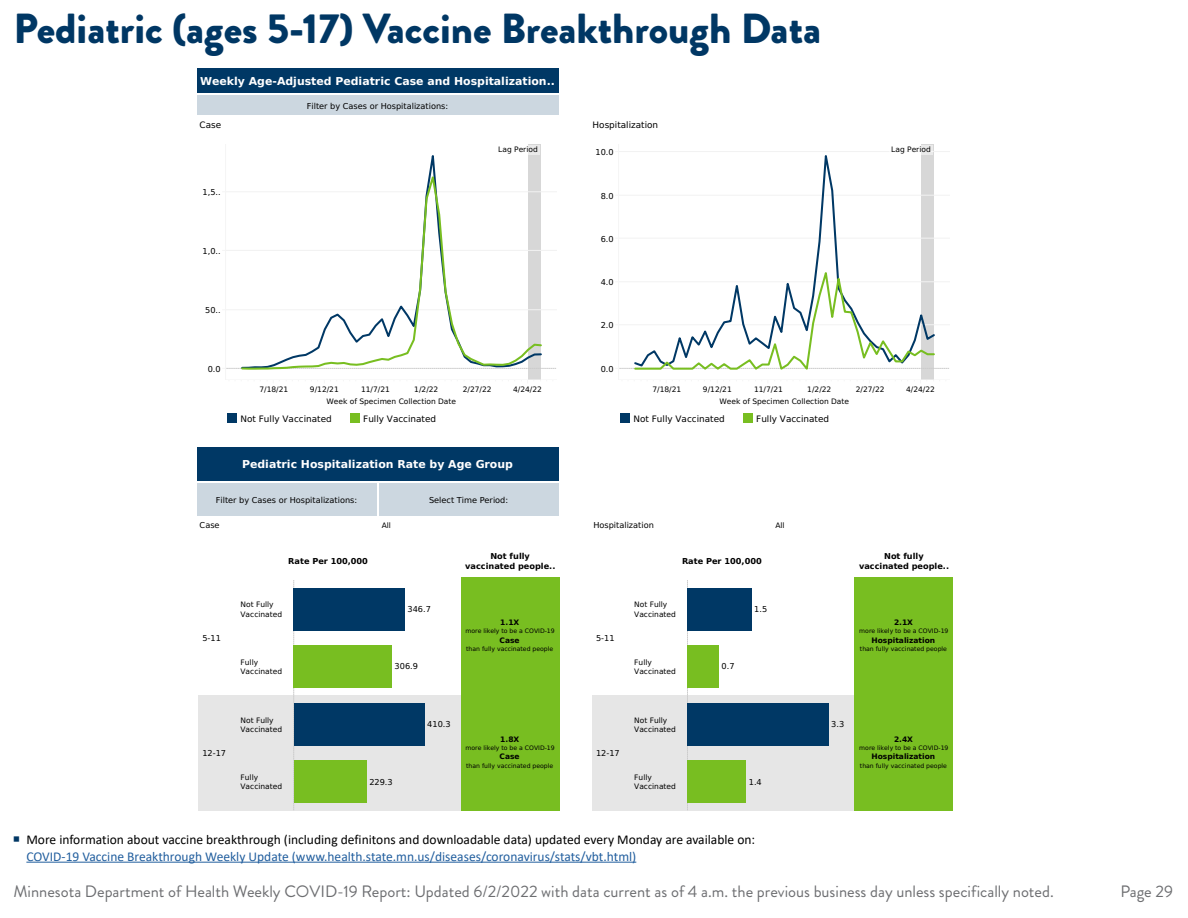
<style>
.page{position:relative;width:1188px;height:918px;background:#fff}
.page>*{position:absolute;margin:0;border:0;box-sizing:border-box;transform-origin:0 0}
.Sectionehad__H3{font:900 42px "Brandon Grotesque";color:#003764}
.t1{font:16.5px "Brandon Grotesque";color:#6d6e71}
.t2{font:13.5px/16.2px "Calibri";color:#000}
.t3{font:700 10.95px "DejaVu Sans";color:#fff}
.t4{font:8.85px "DejaVu Sans";color:#000}
.t5{font:8.25px "DejaVu Sans";color:#000}
.t6{font:700 8.25px/10.2px "DejaVu Sans";color:#000;text-align:center}
.t7{font:7.5px/9.6px "DejaVu Sans";color:#000}
.t8{font:700 7.5px "DejaVu Sans";color:#000}
.t9{font:6.15px "DejaVu Sans";color:#000}
.s1{color:#215e9e}
</style>
<div class="page">
<div style="left:921px;top:144px;width:13px;height:236px;background:#d7d7d7"></div>
<hr style="left:619px;top:238px;width:331px;height:1px;background:#f2f2f2">
<hr style="left:619px;top:195px;width:331px;height:1px;background:#f2f2f2">
<hr style="left:619px;top:151px;width:331px;height:1px;background:#f2f2f2">
<svg style="left:816px;top:154px;width:117px;height:109px"></svg>
<svg style="left:618px;top:263px;width:331px;height:107px"></svg>
<div style="left:889px;top:145px;width:44px;height:9px;background:#fff;opacity:.5"></div>
<hr style="left:619px;top:380px;width:331px;height:1px;background:#f5f5f5">
<hr style="left:619px;top:144px;width:1px;height:236px;background:#f5f5f5">
<div style="left:621px;top:413px;width:9px;height:10px;background:#003865"></div>
<div style="left:743px;top:413px;width:10px;height:10px;background:#78be21"></div>
<div style="left:528px;top:144px;width:13px;height:236px;background:#d7d7d7"></div>
<hr style="left:226px;top:309px;width:331px;height:1px;background:#f2f2f2">
<hr style="left:226px;top:250px;width:331px;height:1px;background:#f2f2f2">
<hr style="left:226px;top:191px;width:331px;height:1px;background:#f2f2f2">
<svg style="left:225px;top:368px;width:331px;height:1px"></svg>
<svg style="left:240px;top:168px;width:303px;height:202px"></svg>
<div style="left:496px;top:145px;width:44px;height:9px;background:#fff;opacity:.5"></div>
<hr style="left:226px;top:380px;width:331px;height:1px;background:#f5f5f5">
<hr style="left:226px;top:144px;width:1px;height:236px;background:#f5f5f5">
<div style="left:197px;top:68px;width:361px;height:25px;background:#003865"></div>
<div style="left:197px;top:96px;width:361px;height:19px;background:#ccd7e0"></div>
<div style="left:228px;top:413px;width:9px;height:10px;background:#003865"></div>
<div style="left:350px;top:413px;width:10px;height:10px;background:#78be21"></div>
<div style="left:592px;top:695px;width:38px;height:115px;background:#e6e6e6"></div>
<div style="left:630px;top:695px;width:57px;height:58px;background:#e6e6e6"></div>
<div style="left:630px;top:753px;width:57px;height:57px;background:#e6e6e6"></div>
<div style="left:687px;top:695px;width:168px;height:58px;background:#e6e6e6"></div>
<div style="left:687px;top:753px;width:168px;height:57px;background:#e6e6e6"></div>
<svg style="left:687px;top:580px;width:1px;height:230px"></svg>
<div style="left:687px;top:645px;width:32px;height:43px;background:#78be21"></div>
<div style="left:687px;top:588px;width:65px;height:42px;background:#003865"></div>
<div style="left:687px;top:760px;width:59px;height:43px;background:#78be21"></div>
<div style="left:687px;top:703px;width:142px;height:43px;background:#003865"></div>
<div style="left:855px;top:577px;width:98px;height:233px;background:#78be21"></div>
<div style="left:198px;top:695px;width:38px;height:115px;background:#e6e6e6"></div>
<div style="left:236px;top:695px;width:58px;height:58px;background:#e6e6e6"></div>
<div style="left:236px;top:753px;width:58px;height:57px;background:#e6e6e6"></div>
<div style="left:294px;top:695px;width:167px;height:58px;background:#e6e6e6"></div>
<div style="left:294px;top:753px;width:167px;height:57px;background:#e6e6e6"></div>
<svg style="left:294px;top:580px;width:1px;height:115px"></svg>
<div style="left:294px;top:645px;width:98px;height:43px;background:#78be21"></div>
<div style="left:294px;top:588px;width:111px;height:42px;background:#003865"></div>
<div style="left:294px;top:760px;width:73px;height:43px;background:#78be21"></div>
<div style="left:294px;top:703px;width:131px;height:43px;background:#003865"></div>
<div style="left:461px;top:577px;width:99px;height:233px;background:#78be21"></div>
<div style="left:197px;top:448px;width:361px;height:33px;background:#003865"></div>
<div style="left:197px;top:484px;width:179px;height:32px;background:#ccd7e0"></div>
<div style="left:379px;top:484px;width:179px;height:32px;background:#ccd7e0"></div>
<hr style="left:26px;top:862px;width:610px;height:1px;background:#215e9e">
<h3 class="Sectionehad__H3" style="left:14px;top:-1px;width:809px">Pediatric (ages 5-17) Vaccine Breakthrough Data</h3>
<p class="t3" style="left:200px;top:76px;width:356px">Weekly Age-Adjusted Pediatric Case and Hospitalization..</p>
<p class="t5" style="left:307px;top:102px;width:143px">Filter by Cases or Hospitalizations:</p>
<p class="t4" style="left:200px;top:121px;width:23px">Case</p>
<p class="t4" style="left:593px;top:121px;width:67px">Hospitalization</p>
<p class="t7" style="left:498px;top:145px;width:41px">Lag Period</p>
<p class="t5" style="left:596px;top:149px;width:20px">10.0</p>
<p class="t7" style="left:891px;top:145px;width:41px">Lag Period</p>
<p class="t5" style="left:203px;top:189px;width:20px">1,5..</p>
<p class="t5" style="left:601px;top:192px;width:15px">8.0</p>
<p class="t5" style="left:601px;top:235px;width:15px">6.0</p>
<p class="t5" style="left:203px;top:248px;width:20px">1,0..</p>
<p class="t5" style="left:601px;top:279px;width:15px">4.0</p>
<p class="t5" style="left:205px;top:307px;width:17px">50..</p>
<p class="t5" style="left:601px;top:322px;width:15px">2.0</p>
<p class="t5" style="left:208px;top:366px;width:15px">0.0</p>
<p class="t5" style="left:601px;top:366px;width:15px">0.0</p>
<p class="t7" style="left:260px;top:385px;width:30px">7/18/21</p>
<p class="t7" style="left:310px;top:385px;width:30px">9/12/21</p>
<p class="t7" style="left:361px;top:385px;width:30px">11/7/21</p>
<p class="t7" style="left:414px;top:385px;width:26px">1/2/22</p>
<p class="t7" style="left:463px;top:385px;width:30px">2/27/22</p>
<p class="t7" style="left:513px;top:385px;width:30px">4/24/22</p>
<p class="t7" style="left:326px;top:397px;width:131px">Week of Specimen Collection Date</p>
<p class="t7" style="left:653px;top:385px;width:30px">7/18/21</p>
<p class="t7" style="left:703px;top:385px;width:30px">9/12/21</p>
<p class="t7" style="left:754px;top:385px;width:30px">11/7/21</p>
<p class="t7" style="left:807px;top:385px;width:26px">1/2/22</p>
<p class="t7" style="left:856px;top:385px;width:30px">2/27/22</p>
<p class="t7" style="left:906px;top:385px;width:30px">4/24/22</p>
<p class="t7" style="left:719px;top:397px;width:131px">Week of Specimen Collection Date</p>
<p class="t4" style="left:241px;top:415px;width:93px">Not Fully Vaccinated</p>
<p class="t4" style="left:363px;top:415px;width:74px">Fully Vaccinated</p>
<p class="t4" style="left:634px;top:415px;width:93px">Not Fully Vaccinated</p>
<p class="t4" style="left:756px;top:415px;width:74px">Fully Vaccinated</p>
<p class="t3" style="left:242px;top:460px;width:272px">Pediatric Hospitalization Rate by Age Group</p>
<p class="t5" style="left:216px;top:497px;width:143px">Filter by Cases or Hospitalizations:</p>
<p class="t5" style="left:429px;top:497px;width:81px">Select Time Period:</p>
<p class="t5" style="left:200px;top:522px;width:22px">Case</p>
<p class="t7" style="left:382px;top:521px;width:11px">All</p>
<p class="t6" style="left:288px;top:557px;width:81px">Rate Per 100,000</p>
<p class="t6" style="left:465px;top:552px;width:92px">Not fully vaccinated people..</p>
<p class="t5" style="left:593px;top:522px;width:62px">Hospitalization</p>
<p class="t7" style="left:775px;top:521px;width:11px">All</p>
<p class="t6" style="left:682px;top:557px;width:81px">Rate Per 100,000</p>
<p class="t6" style="left:859px;top:552px;width:92px">Not fully vaccinated people..</p>
<p class="t7" style="left:241px;top:600px;width:43px">Not Fully<br>Vaccinated</p>
<p class="t5" style="left:408px;top:606px;width:25px">346.7</p>
<p class="t7" style="left:634px;top:600px;width:43px">Not Fully<br>Vaccinated</p>
<p class="t5" style="left:754px;top:606px;width:15px">1.5</p>
<p class="t5" style="left:202px;top:634px;width:20px">5-11</p>
<p class="t8" style="left:500px;top:619px;width:21px">1.1X</p>
<p class="t9" style="left:466px;top:629px;width:91px">more likely to be a COVID-19</p>
<p class="t8" style="left:500px;top:637px;width:22px">Case</p>
<p class="t9" style="left:466px;top:646px;width:89px">than fully vaccinated people</p>
<p class="t5" style="left:596px;top:634px;width:20px">5-11</p>
<p class="t8" style="left:894px;top:619px;width:21px">2.1X</p>
<p class="t9" style="left:859px;top:629px;width:91px">more likely to be a COVID-19</p>
<p class="t8" style="left:872px;top:637px;width:65px">Hospitalization</p>
<p class="t9" style="left:860px;top:646px;width:89px">than fully vaccinated people</p>
<p class="t7" style="left:241px;top:658px;width:43px">Fully<br>Vaccinated</p>
<p class="t5" style="left:395px;top:663px;width:25px">306.9</p>
<p class="t7" style="left:634px;top:658px;width:43px">Fully<br>Vaccinated</p>
<p class="t5" style="left:722px;top:663px;width:15px">0.7</p>
<p class="t7" style="left:241px;top:716px;width:43px">Not Fully<br>Vaccinated</p>
<p class="t5" style="left:427px;top:721px;width:25px">410.3</p>
<p class="t7" style="left:634px;top:716px;width:43px">Not Fully<br>Vaccinated</p>
<p class="t5" style="left:831px;top:721px;width:15px">3.3</p>
<p class="t5" style="left:202px;top:750px;width:25px">12-17</p>
<p class="t8" style="left:500px;top:736px;width:21px">1.8X</p>
<p class="t9" style="left:466px;top:745px;width:91px">more likely to be a COVID-19</p>
<p class="t8" style="left:500px;top:754px;width:22px">Case</p>
<p class="t9" style="left:466px;top:763px;width:89px">than fully vaccinated people</p>
<p class="t5" style="left:596px;top:750px;width:25px">12-17</p>
<p class="t8" style="left:894px;top:736px;width:21px">2.4X</p>
<p class="t9" style="left:859px;top:745px;width:91px">more likely to be a COVID-19</p>
<p class="t8" style="left:872px;top:754px;width:65px">Hospitalization</p>
<p class="t9" style="left:860px;top:763px;width:89px">than fully vaccinated people</p>
<p class="t7" style="left:241px;top:773px;width:43px">Fully<br>Vaccinated</p>
<p class="t5" style="left:369px;top:778px;width:25px">229.3</p>
<p class="t7" style="left:634px;top:773px;width:43px">Fully<br>Vaccinated</p>
<p class="t5" style="left:749px;top:778px;width:15px">1.4</p>
<p class="t2" style="left:26px;top:832px;width:730px">More information about vaccine breakthrough (including definitons and downloadable data) updated every Monday are available on:<br><span class="s1">COVID-19 Vaccine Breakthrough Weekly Update (www.health.state.mn.us/diseases/coronavirus/stats/vbt.html)</span></p>
<h2 class="t1" style="left:14px;top:880px;width:1042px">Minnesota Department of Health Weekly COVID-19 Report: Updated 6/2/2022 with data current as of 4 a.m. the previous business day unless specifically noted.</h2>
<h2 class="t1" style="left:1120px;top:880px;width:54px">Page 29</h2>
</div>
